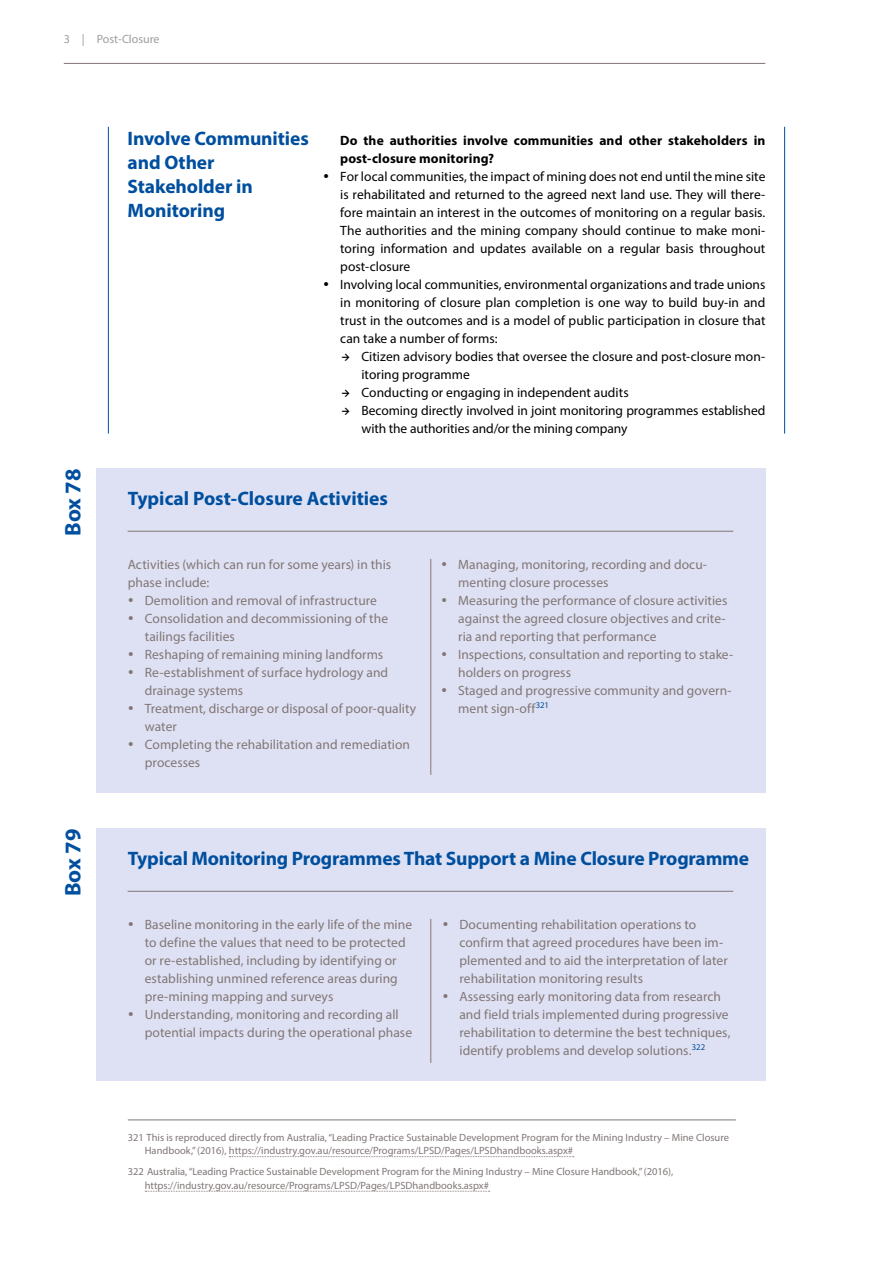
<style>
.page{position:relative;width:893px;height:1263px;background:#fff}
.page>*{position:absolute;margin:0;border:0;box-sizing:border-box;transform-origin:0 0}
.t1{font:700 22.5px "Myriad Pro";color:#004f9f}
.t2{font:700 19.5px/24px "Myriad Pro";letter-spacing:-.005em;color:#004f9f}
.t3{font:13.5px/18px "Myriad Pro";letter-spacing:.005em;color:#817676}
.t4{font:13.5px/18px "Myriad Pro";color:#000}
.t5{font:700 13.5px/18px "Myriad Pro";letter-spacing:.01em;color:#000}
.t6{font:12px "Myriad Pro";color:#9d9d9c}
.t7{font:10.5px/13.5px "Myriad Pro";color:#817676}
</style>
<div class="page">
<hr style="left:64px;top:63px;width:701px;height:1px;background:#817676">
<hr style="left:108px;top:127px;width:1px;height:307px;background:#004f9f">
<hr style="left:784px;top:127px;width:1px;height:307px;background:#004f9f">
<div style="left:96px;top:469px;width:669px;height:324px;background:#dee1f3"></div>
<div style="left:96px;top:829px;width:669px;height:252px;background:#dee1f3"></div>
<hr style="left:128px;top:531px;width:605px;height:1px;background:#817676">
<hr style="left:128px;top:891px;width:605px;height:1px;background:#817676">
<hr style="left:128px;top:1119px;width:608px;height:1px;background:#817676">
<svg style="left:229px;top:1156px;width:345px;height:1px"></svg>
<svg style="left:145px;top:1191px;width:345px;height:1px"></svg>
<hr style="left:430px;top:559px;width:1px;height:216px;background:#817676">
<hr style="left:430px;top:919px;width:1px;height:144px;background:#817676">
<p class="t6" style="left:64px;top:31px;width:97px">3 | Post-Closure</p>
<h2 class="t2" style="left:128px;top:126px;width:183px">Involve Communities and Other<br>Stakeholder in<br>Monitoring</h2>
<p class="t5" style="left:340px;top:131px;width:427px">Do the authorities involve communities and other stakeholders in post-closure monitoring?</p>
<p class="t4" style="left:340px;top:167px;width:427px">For local communities, the impact of mining does not end until the mine site is rehabilitated and returned to the agreed next land use. They will there&shy;fore maintain an interest in the outcomes of monitoring on a regular basis.<br>The authorities and the mining company should continue to make moni&shy;toring information and updates available on a regular basis throughout post-closure<br>Involving local communities, environmental organizations and trade unions in monitoring of closure plan completion is one way to build buy-in and trust in the outcomes and is a model of public participation in closure that can take a number of forms:</p>
<p class="t4" style="left:361px;top:347px;width:405px">Citizen advisory bodies that oversee the closure and post-closure mon&shy;itoring programme<br>Conducting or engaging in independent audits<br>Becoming directly involved in joint monitoring programmes established with the authorities and/or the mining company</p>
<h1 class="t1" style="left:58px;top:536px;width:69px;rotate:-90deg">Box 78</h1>
<h1 class="t1" style="left:58px;top:896px;width:69px;rotate:-90deg">Box 79</h1>
<h2 class="t2" style="left:128px;top:486px;width:262px">Typical Post-Closure Activities</h2>
<p class="t3" style="left:128px;top:555px;width:265px">Activities (which can run for some years) in this phase include:</p>
<p class="t3" style="left:145px;top:591px;width:273px">Demolition and removal of infrastructure<br>Consolidation and decommissioning of the tailings facilities<br>Reshaping of remaining mining landforms<br>Re-establishment of surface hydrology and drainage systems<br>Treatment, discharge or disposal of poor-quality water<br>Completing the rehabilitation and remediation processes</p>
<p class="t3" style="left:458px;top:555px;width:277px">Managing, monitoring, recording and docu&shy;menting closure processes<br>Measuring the performance of closure activities against the agreed closure objectives and crite&shy;ria and reporting that performance<br>Inspections, consultation and reporting to stake&shy;holders on progress<br>Staged and progressive community and govern&shy;ment sign-off<sup>321</sup></p>
<h2 class="t2" style="left:128px;top:846px;width:623px">Typical Monitoring Programmes That Support a Mine Closure Programme</h2>
<p class="t3" style="left:145px;top:915px;width:269px">Baseline monitoring in the early life of the mine to define the values that need to be protected or re-established, including by identifying or establishing unmined reference areas during pre-mining mapping and surveys Understanding, monitoring and recording all potential impacts during the operational phase</p>
<p class="t3" style="left:459px;top:915px;width:273px">Documenting rehabilitation operations to confirm that agreed procedures have been im&shy;plemented and to aid the interpretation of later rehabilitation monitoring results<br>Assessing early monitoring data from research and field trials implemented during progressive rehabilitation to determine the best techniques, identify problems and develop solutions.<sup>322</sup></p>
<p class="t7" style="left:145px;top:1130px;width:586px;text-indent:-17px">321 This is reproduced directly from Australia, “Leading Practice Sustainable Development Program for the Mining Industry – Mine Closure<br>Handbook,” (2016), https://industry.gov.au/resource/Programs/LPSD/Pages/LPSDhandbooks.aspx#</p>
<p class="t7" style="left:145px;top:1165px;width:530px;text-indent:-17px">322 Australia, “Leading Practice Sustainable Development Program for the Mining Industry – Mine Closure Handbook,” (2016), https://industry.gov.au/resource/Programs/LPSD/Pages/LPSDhandbooks.aspx#</p>
</div>
